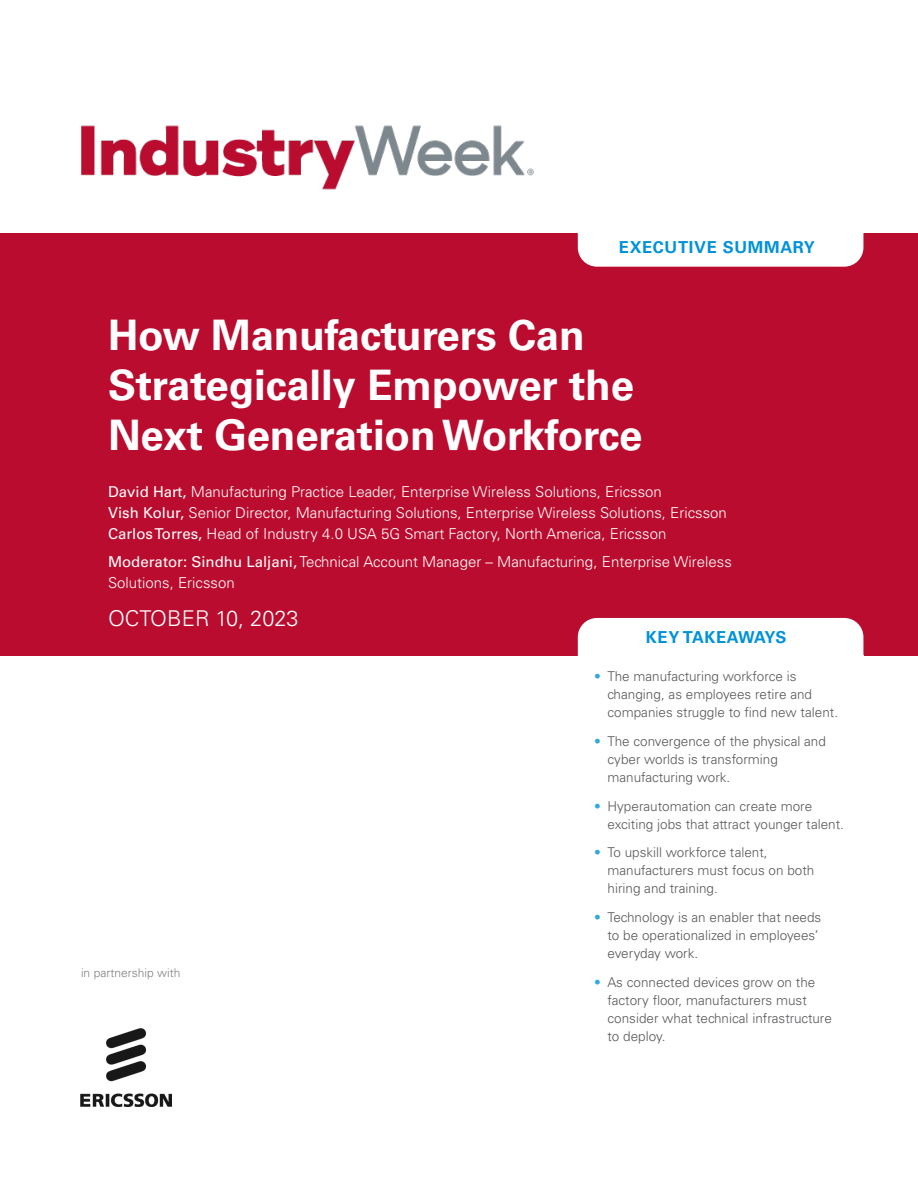
<style>
.page{position:relative;width:918px;height:1188px;background:#fff}
.page>*{position:absolute;margin:0;border:0;box-sizing:border-box;transform-origin:0 0}
.t1{font:700 42px/50.4px "Univers LT Std";letter-spacing:-.005em;color:#fff}
.t2{font:300 21.75px "Univers LT Std";color:#fff}
.t3{font:700 16.5px "Univers LT Std";letter-spacing:.04em;color:#0092d8}
.t4{font:700 16.5px "Univers LT Std";letter-spacing:.01em;color:#0092d8}
.t5{font:300 15px/21px "Univers LT Std";color:#fff}
.t6{font:300 13.5px/18px "Univers LT Std";color:#57585a}
.t7{font:300 12px "Univers LT Std";color:#808083}
.s1{font-weight:400}
.s2{color:#33a8e0}
</style>
<div class="page">
<div style="left:0;top:234px;width:917px;height:422px;background:#ba0c2f"></div>
<div style="left:578px;top:234px;width:285px;height:33px;background:#fff"></div>
<div style="left:578px;top:618px;width:285px;height:38px;background:#fff"></div>
<img style="left:81px;top:125px;width:453px;height:65px">
<img style="left:81px;top:1028px;width:90px;height:79px">
<p class="t3" style="left:619px;top:238px;width:197px">EXECUTIVE SUMMARY</p>
<h1 class="t1" style="left:108px;top:310px;width:536px">How Manufacturers Can<br>Strategically Empower the<br>Next Generation Workforce</h1>
<p class="t5" style="left:108px;top:481px;width:620px"><span class="s1">David Hart,</span> Manufacturing Practice Leader, Enterprise Wireless Solutions, Ericsson<br><span class="s1">Vish Kolur,</span> Senior Director, Manufacturing Solutions, Enterprise Wireless Solutions, Ericsson<br><span class="s1">Carlos Torres,</span> Head of Industry 4.0 USA 5G Smart Factory, North America, Ericsson</p>
<p class="t5" style="left:108px;top:551px;width:625px"><span class="s1">Moderator: Sindhu Laljani,</span> Technical Account Manager – Manufacturing, Enterprise Wireless<br>Solutions, Ericsson</p>
<h2 class="t2" style="left:108px;top:605px;width:192px">OCTOBER 10, 2023</h2>
<p class="t7" style="left:81px;top:965px;width:101px">in partnership with</p>
<p class="t4" style="left:646px;top:627px;width:142px">KEY TAKEAWAYS</p>
<p class="t6" style="left:608px;top:667px;width:232px;text-indent:-14px"><span class="s2">•</span> The manufacturing workforce is changing, as employees retire and companies struggle to find new talent.</p>
<p class="t6" style="left:608px;top:732px;width:220px;text-indent:-14px"><span class="s2">•</span> The convergence of the physical and cyber worlds is transforming manufacturing work.</p>
<p class="t6" style="left:608px;top:797px;width:238px;text-indent:-14px"><span class="s2">•</span> Hyperautomation can create more exciting jobs that attract younger talent.</p>
<p class="t6" style="left:608px;top:844px;width:208px;text-indent:-14px"><span class="s2">•</span> To upskill workforce talent, manufacturers must focus on both hiring and training.</p>
<p class="t6" style="left:608px;top:908px;width:215px;text-indent:-14px"><span class="s2">•</span> Technology is an enabler that needs to be operationalized in employees’ everyday work.</p>
<p class="t6" style="left:608px;top:973px;width:226px;text-indent:-14px"><span class="s2">•</span> As connected devices grow on the factory floor, manufacturers must consider what technical infrastructure to deploy.</p>
</div>
